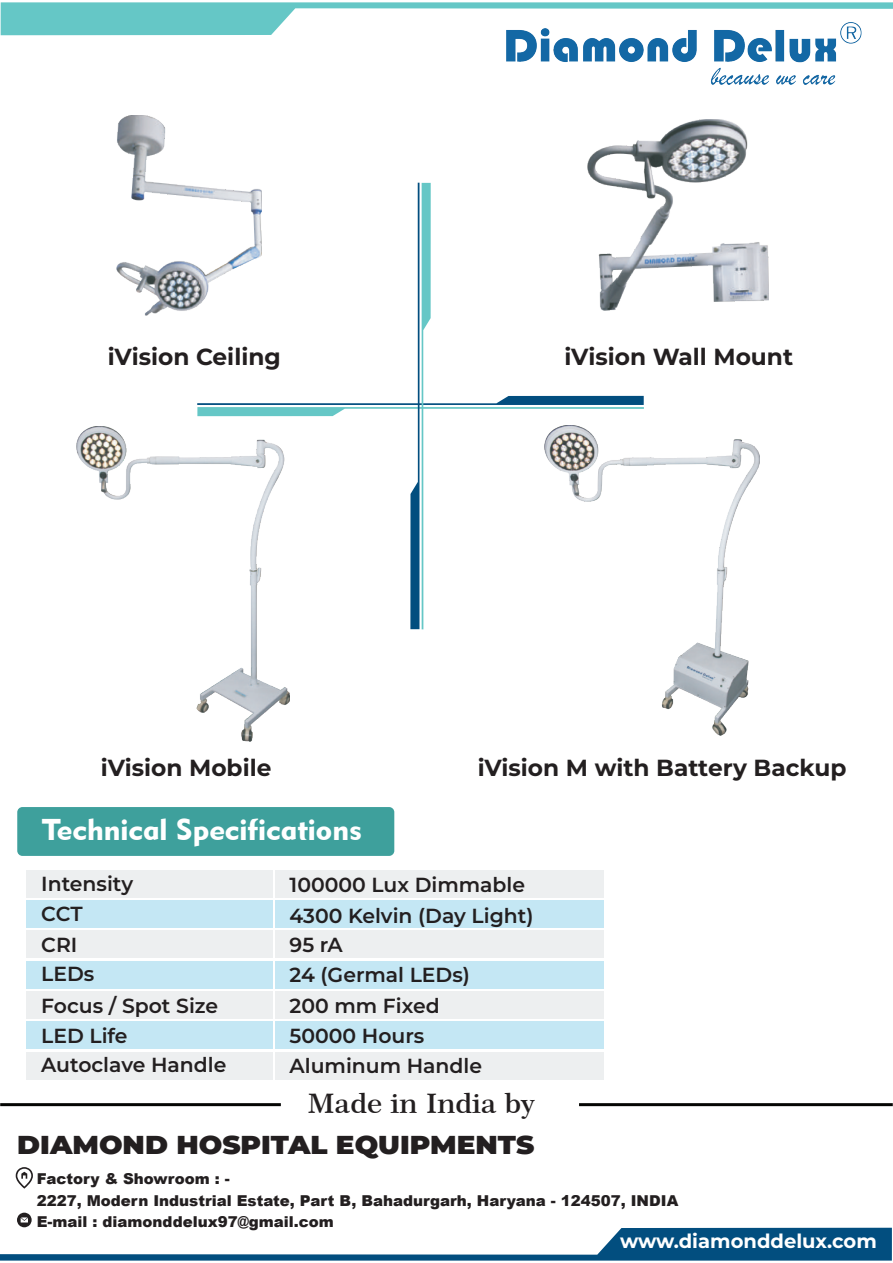
<style>
.page{position:relative;width:893px;height:1263px;background:#fff}
.page>*{position:absolute;margin:0;border:0;box-sizing:border-box;transform-origin:0 0}
.t1{font:30px "Geometric 415 BT Black A";color:#fff}
.t2{font:600 27px "Century 751 BT";color:#231f20;scale:1.06 1}
.t3{font:900 25.95px "Montserrat";color:#231f20;scale:1.08 1}
.t4{font:700 23.25px "Montserrat";color:#231f20}
.t5{font:600 20.4px/30.3px "Montserrat";color:#231f20}
.t6{font:700 19.5px "Montserrat";color:#fff}
.t7{font:900 15px/20.9px "Arial";color:#231f20}
</style>
<div class="page">
<div style="left:17px;top:807px;width:377px;height:49px;background:#3ea09c;border-radius:5px"></div>
<svg style="left:1px;top:2px;width:892px;height:33px"></svg>
<img style="left:506px;top:22px;width:356px;height:63px">
<div style="left:26px;top:870px;width:247px;height:27px;background:#edeff0"></div>
<div style="left:26px;top:900px;width:247px;height:27px;background:#c4e7f4"></div>
<div style="left:26px;top:931px;width:247px;height:27px;background:#edeff0"></div>
<div style="left:26px;top:961px;width:247px;height:27px;background:#c4e7f4"></div>
<div style="left:26px;top:991px;width:247px;height:27px;background:#edeff0"></div>
<div style="left:26px;top:1022px;width:247px;height:27px;background:#c4e7f4"></div>
<div style="left:26px;top:1052px;width:247px;height:27px;background:#edeff0"></div>
<div style="left:276px;top:870px;width:328px;height:27px;background:#edeff0"></div>
<div style="left:276px;top:900px;width:328px;height:27px;background:#c4e7f4"></div>
<div style="left:276px;top:931px;width:328px;height:27px;background:#edeff0"></div>
<div style="left:276px;top:961px;width:328px;height:27px;background:#c4e7f4"></div>
<div style="left:276px;top:991px;width:328px;height:27px;background:#edeff0"></div>
<div style="left:276px;top:1022px;width:328px;height:27px;background:#c4e7f4"></div>
<div style="left:276px;top:1052px;width:328px;height:27px;background:#edeff0"></div>
<svg style="left:197px;top:183px;width:447px;height:446px"></svg>
<img style="left:77px;top:426px;width:213px;height:315px">
<img style="left:545px;top:425px;width:215px;height:311px">
<img style="left:116px;top:115px;width:146px;height:200px">
<img style="left:588px;top:120px;width:180px;height:190px">
<svg style="left:0;top:1212px;width:892px;height:48px"></svg>
<hr style="left:579px;top:1103px;width:314px;height:3px;background:#040503">
<hr style="left:0;top:1103px;width:281px;height:3px;background:#040503">
<svg style="left:16px;top:1167px;width:17px;height:22px"></svg>
<p class="t4" style="left:108px;top:341px;width:174px">iVision Ceiling</p>
<p class="t4" style="left:564px;top:341px;width:230px">iVision Wall Mount</p>
<p class="t4" style="left:101px;top:752px;width:172px">iVision Mobile</p>
<p class="t4" style="left:478px;top:752px;width:370px">iVision M with Battery Backup</p>
<h1 class="t1" style="left:42px;top:811px;width:321px">Technical Specifications</h1>
<p class="t5" style="left:41px;top:868px;width:93px">Intensity</p>
<p class="t5" style="left:290px;top:869px;width:237px">100000 Lux Dimmable</p>
<p class="t5" style="left:41px;top:898px;width:43px">CCT</p>
<p class="t5" style="left:290px;top:900px;width:245px">4300 Kelvin (Day Light)</p>
<p class="t5" style="left:41px;top:929px;width:38px">CRI</p>
<p class="t5" style="left:290px;top:929px;width:55px">95 rA</p>
<p class="t5" style="left:41px;top:958px;width:55px">LEDs</p>
<p class="t5" style="left:41px;top:990px;width:178px">Focus / Spot Size</p>
<p class="t5" style="left:290px;top:959px;width:182px">24 (Germal LEDs)<br>200 mm Fixed</p>
<p class="t5" style="left:41px;top:1020px;width:88px">LED Life</p>
<p class="t5" style="left:290px;top:1020px;width:136px">50000 Hours</p>
<p class="t5" style="left:41px;top:1049px;width:187px">Autoclave Handle</p>
<p class="t5" style="left:290px;top:1050px;width:194px">Aluminum Handle</p>
<h2 class="t2" style="left:308px;top:1087px;width:216px">Made in India by</h2>
<p class="t3" style="left:17px;top:1127px;width:480px">DIAMOND HOSPITAL EQUIPMENTS</p>
<p class="t7" style="left:37px;top:1168px;width:194px">Factory &amp; Showroom : -</p>
<p class="t7" style="left:37px;top:1189px;width:643px">2227, Modern Industrial Estate, Part B, Bahadurgarh, Haryana - 124507, INDIA<br>E-mail : diamonddelux97@gmail.com</p>
<p class="t6" style="left:620px;top:1228px;width:258px">www.diamonddelux.com</p>
</div>
